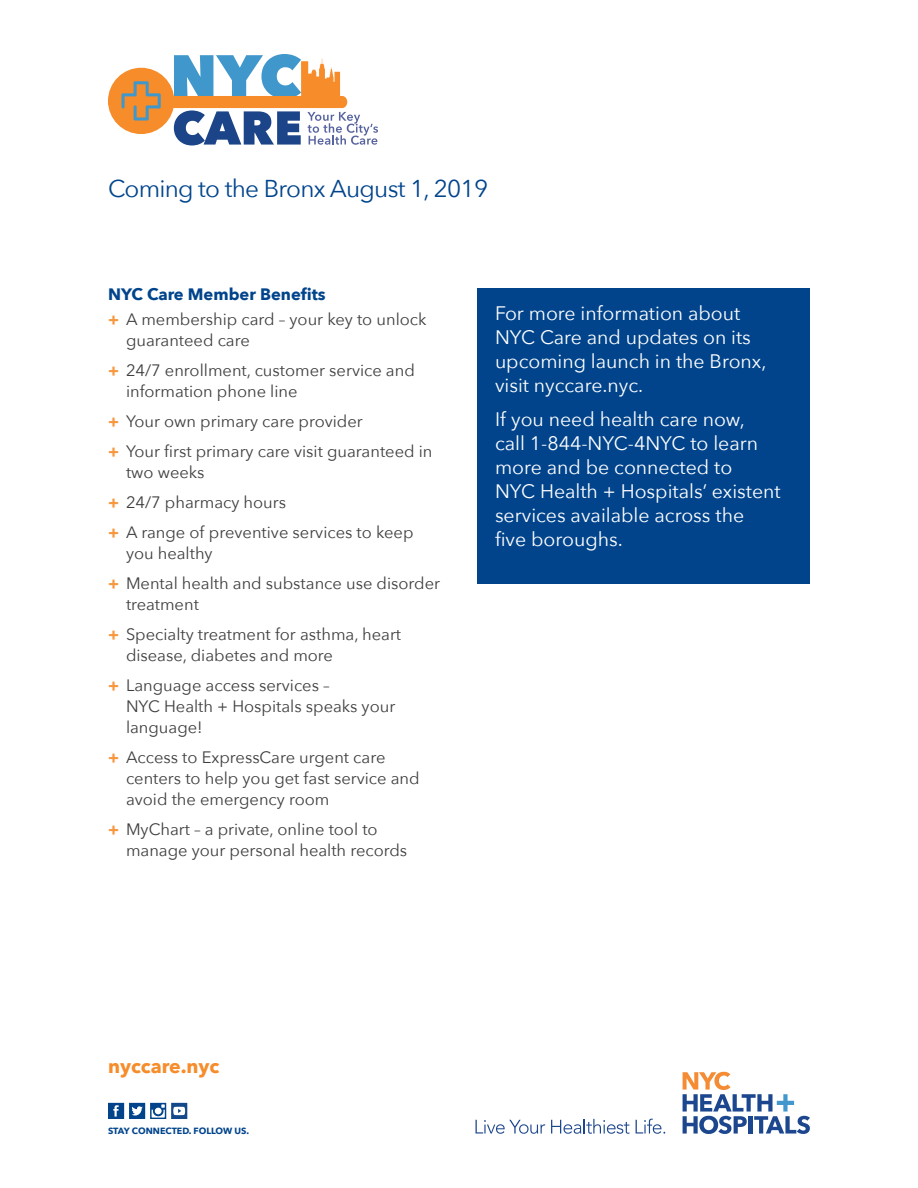
<style>
.page{position:relative;width:918px;height:1188px;background:#fff}
.page>*{position:absolute;margin:0;border:0;box-sizing:border-box;transform-origin:0 0}
.t1{font:24.3px "Avenir Next";letter-spacing:-.03em;color:#01448c}
.t2{font:19.5px/24px "Avenir Next";color:#fff}
.t3{font:700 19.5px "Avenir Next";color:#f68c2a}
.t4{font:16.5px/30px "Avenir Next";color:#3e3e3f}
.t5{font:700 9px "Avenir Next";color:#01448c}
.s1{font-weight:700;color:#01448c}
.s2{font-weight:700;color:#f7973e}
</style>
<div class="page">
<svg style="left:108px;top:54px;width:270px;height:91px"></svg>
<div style="left:477px;top:288px;width:333px;height:295px;background:#01448c"></div>
<svg style="left:476px;top:1120px;width:69px;height:14px"></svg>
<svg style="left:551px;top:1119px;width:79px;height:15px"></svg>
<svg style="left:636px;top:1119px;width:29px;height:15px"></svg>
<svg style="left:683px;top:1072px;width:127px;height:62px"></svg>
<svg style="left:108px;top:1103px;width:79px;height:16px"></svg>
<h1 class="t1" style="left:108px;top:168px;width:382px">Coming to the Bronx August 1, 2019</h1>
<p class="t4" style="left:108px;top:280px;width:320px;line-height:25.5px"><span class="s1">NYC Care Member Benefits<br></span><span class="s2">+</span> A membership card – your key to unlock</p>
<p class="t4" style="left:108px;top:325px;width:308px;text-indent:18px">guaranteed care<br><span class="s2">+</span> 24/7 enrollment, customer service and</p>
<p class="t4" style="left:108px;top:376px;width:326px;text-indent:18px">information phone line<br><span class="s2">+</span> Your own primary care provider<br><span class="s2">+</span> Your first primary care visit guaranteed in</p>
<p class="t4" style="left:108px;top:457px;width:307px;text-indent:18px">two weeks<br><span class="s2">+</span> 24/7 pharmacy hours<br><span class="s2">+</span> A range of preventive services to keep</p>
<p class="t4" style="left:108px;top:538px;width:334px;text-indent:18px">you healthy<br><span class="s2">+</span> Mental health and substance use disorder</p>
<p class="t4" style="left:108px;top:589px;width:295px;text-indent:18px">treatment<br><span class="s2">+</span> Specialty treatment for asthma, heart</p>
<p class="t4" style="left:108px;top:640px;width:227px;text-align:right">disease, diabetes and more<br><span class="s2">+</span> Language access services –</p>
<p class="t4" style="left:126px;top:695px;width:271px;line-height:21px">NYC Health + Hospitals speaks your language!</p>
<p class="t4" style="left:126px;top:746px;width:295px;line-height:21px;text-indent:-18px"><span class="s2">+</span> Access to ExpressCare urgent care centers to help you get fast service and avoid the emergency room</p>
<p class="t4" style="left:126px;top:818px;width:283px;line-height:21px;text-indent:-18px"><span class="s2">+</span> MyChart – a private, online tool to manage your personal health records</p>
<p class="t2" style="left:495px;top:300px;width:273px">For more information about<br>NYC Care and updates on its upcoming launch in the Bronx, visit nyccare.nyc.</p>
<p class="t2" style="left:495px;top:407px;width:287px">If you need health care now,<br>call 1-844-NYC-4NYC to learn more and be connected to<br>NYC Health + Hospitals’ existent services available across the<br>five boroughs.</p>
<p class="t3" style="left:108px;top:1050px;width:113px">nyccare.nyc</p>
<p class="t5" style="left:108px;top:1123px;width:143px">STAY CONNECTED. FOLLOW US.</p>
</div>
